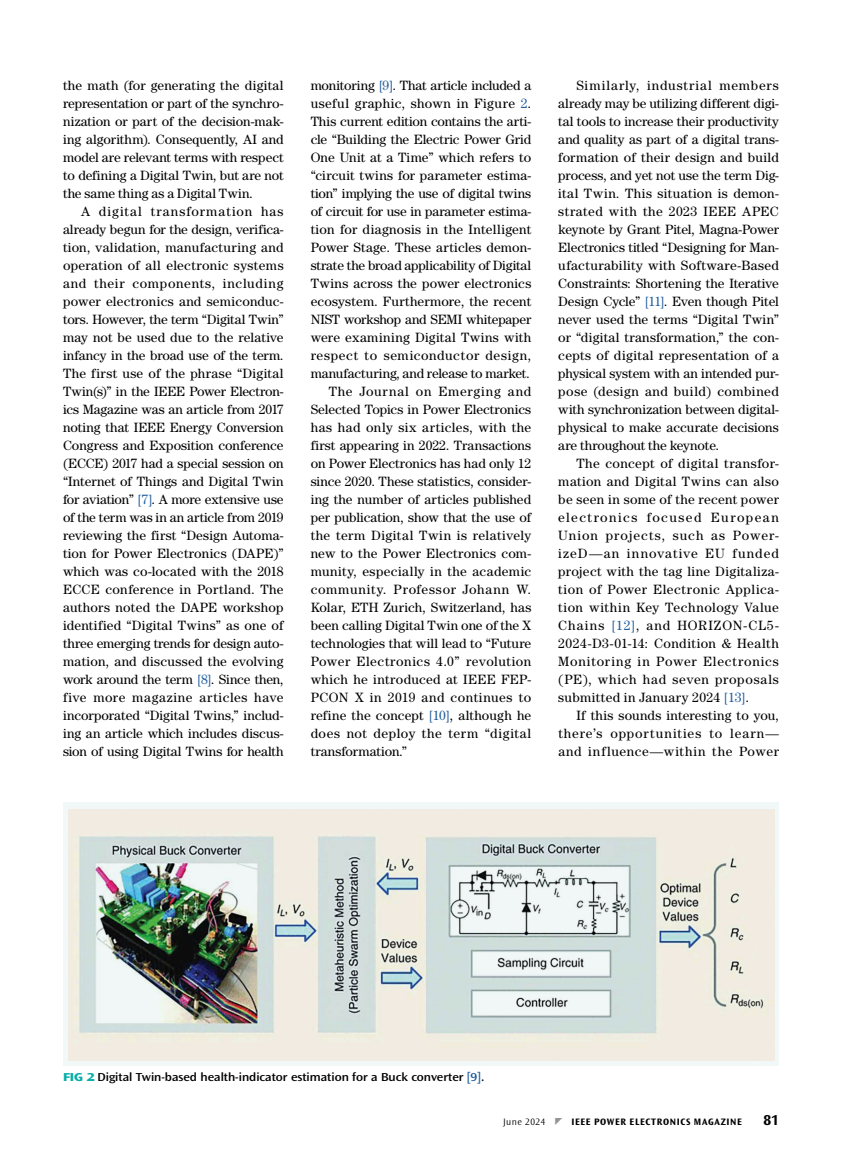
<style>
.page{position:relative;width:851px;height:1161px;background:#fff}
.page>*{position:absolute;margin:0;border:0;box-sizing:border-box;transform-origin:0 0}
.t1{font:700 15px "Ocean Sans Std";color:#000}
.t2{font:13.5px/18px "Century Std";letter-spacing:.01em;color:#000;text-align:justify}
.t3{font:13.5px "Century Std";letter-spacing:.035em;color:#000}
.t4{font:13.5px "Century Std";letter-spacing:.04em;color:#000}
.t5{font:13.5px "Century Std";letter-spacing:-.01em;color:#000}
.t6{font:13.5px "Century Std";letter-spacing:-.015em;color:#000}
.t7{font:13.5px "Century Std";letter-spacing:-.02em;color:#000}
.t8{font:13.5px "Century Std";letter-spacing:.03em;color:#000}
.t9{font:13.5px "Century Std";letter-spacing:.045em;color:#000}
.t10{font:13.5px "Century Std";letter-spacing:.05em;color:#000}
.t11{font:13.5px "Century Std";letter-spacing:.055em;color:#000}
.t12{font:600 expanded 12px "Ocean Sans Std";color:#000;scale:.9 1}
.t13{font:700 9.75px "Ocean Sans Std";letter-spacing:.065em;color:#000}
.t14{font:300 9.75px "Ocean Sans Std";letter-spacing:.05em;color:#000}
.s1{color:#215e9e}
.s2{font-weight:800;color:#08aea9}
</style>
<div class="page">
<div style="left:63px;top:802px;width:715px;height:264px;background:#f1f8f7"></div>
<img style="left:68px;top:809px;width:706px;height:252px">
<p class="t2" style="left:63px;top:76px;width:222px">the math (for generating the digital representation or part of the synchro&shy;nization or part of the decision-mak&shy;ing algorithm). Consequently, AI and model are relevant terms with respect to defining a Digital Twin, but are not the same thing as a Digital Twin.</p>
<p class="t2" style="left:63px;top:202px;width:222px;text-indent:18px">A digital transformation has already begun for the design, verifica&shy;tion, validation, manufacturing and operation of all electronic systems and their components, including power electronics and semiconduc&shy;tors. However, the term “Digital Twin” may not be used due to the relative infancy in the broad use of the term.<br>The first use of the phrase “Digital Twin(s)” in the IEEE Power Electron&shy;ics Magazine was an article from 2017 noting that IEEE Energy Conversion Congress and Exposition conference (ECCE) 2017 had a special session on “Internet of Things and Digital Twin for aviation” <span class="s1">[7]</span>. A more extensive use of the term was in an article from 2019 reviewing the first “Design Automa&shy;tion for Power Electronics (DAPE)” which was co-located with the 2018<br>ECCE conference in Portland. The authors noted the DAPE workshop identified “Digital Twins” as one of three emerging trends for design auto&shy;mation, and discussed the evolving work around the term <span class="s1">[8]</span>. Since then, five more magazine articles have incorporated “Digital Twins,” includ&shy;ing an article which includes discus&shy;sion of using Digital Twins for health</p>
<p class="t6" style="left:310px;top:77px;width:222px">monitoring <span class="s1">[9]</span>. That article included a</p>
<p class="t3" style="left:310px;top:95px;width:222px">useful graphic, shown in Figure <span class="s1">2</span>.</p>
<p class="t2" style="left:310px;top:112px;width:222px">This current edition contains the arti-</p>
<p class="t6" style="left:310px;top:131px;width:222px">cle “Building the Electric Power Grid</p>
<p class="t2" style="left:310px;top:148px;width:222px">One Unit at a Time” which refers to</p>
<p class="t2" style="left:310px;top:166px;width:222px">“circuit twins for parameter estima-</p>
<p class="t2" style="left:310px;top:184px;width:222px">tion” implying the use of digital twins</p>
<p class="t5" style="left:310px;top:203px;width:222px">of circuit for use in parameter estima-</p>
<p class="t2" style="left:310px;top:220px;width:222px">tion for diagnosis in the Intelligent</p>
<p class="t2" style="left:310px;top:238px;width:222px">Power Stage. These articles demon-</p>
<p class="t5" style="left:310px;top:257px;width:222px">strate the broad applicability of Digital</p>
<p class="t2" style="left:310px;top:274px;width:222px">Twins across the power electronics</p>
<p class="t2" style="left:310px;top:292px;width:222px">ecosystem. Furthermore, the recent</p>
<p class="t7" style="left:310px;top:311px;width:222px">NIST workshop and SEMI whitepaper</p>
<p class="t8" style="left:310px;top:329px;width:222px">were examining Digital Twins with</p>
<p class="t9" style="left:310px;top:347px;width:222px">respect to semiconductor design,</p>
<p class="t2" style="left:310px;top:364px;width:221px">manufacturing, and release to market.</p>
<p class="t11" style="left:328px;top:383px;width:204px">The Journal on Emerging and</p>
<p class="t2" style="left:310px;top:400px;width:222px">Selected Topics in Power Electronics</p>
<p class="t4" style="left:310px;top:419px;width:222px">has had only six articles, with the</p>
<p class="t2" style="left:310px;top:436px;width:222px">first appearing in 2022. Transactions</p>
<p class="t2" style="left:310px;top:454px;width:222px">on Power Electronics has had only 12</p>
<p class="t2" style="left:310px;top:472px;width:222px">since 2020. These statistics, consider-</p>
<p class="t2" style="left:310px;top:490px;width:222px">ing the number of articles published</p>
<p class="t2" style="left:310px;top:508px;width:222px">per publication, show that the use of</p>
<p class="t4" style="left:310px;top:527px;width:222px">the term Digital Twin is relatively</p>
<p class="t2" style="left:310px;top:544px;width:222px">new to the Power Electronics com-</p>
<p class="t3" style="left:310px;top:563px;width:222px">munity, especially in the academic</p>
<p class="t10" style="left:310px;top:581px;width:222px">community. Professor Johann W.</p>
<p class="t2" style="left:310px;top:598px;width:222px">Kolar, ETH Zurich, Switzerland, has</p>
<p class="t2" style="left:310px;top:616px;width:222px">been calling Digital Twin one of the X</p>
<p class="t2" style="left:310px;top:634px;width:222px">technologies that will lead to “Future</p>
<p class="t3" style="left:310px;top:653px;width:222px">Power Electronics 4.0” revolution</p>
<p class="t2" style="left:310px;top:670px;width:222px">which he introduced at IEEE FEP-</p>
<p class="t3" style="left:310px;top:689px;width:222px">PCON X in 2019 and continues to</p>
<p class="t2" style="left:310px;top:706px;width:222px">refine the concept <span class="s1">[10]</span>, although he</p>
<p class="t4" style="left:310px;top:725px;width:222px">does not deploy the term “digital</p>
<p class="t2" style="left:310px;top:742px;width:98px">transformation.”</p>
<p class="t2" style="left:558px;top:76px;width:222px;text-indent:18px">Similarly, industrial members already may be utilizing different digi&shy;tal tools to increase their productivity and quality as part of a digital trans&shy;formation of their design and build process, and yet not use the term Dig&shy;ital Twin. This situation is demon&shy;strated with the 2023 IEEE APEC keynote by Grant Pitel, Magna-Power Electronics titled “Designing for Man&shy;ufacturability with Software-Based Constraints: Shortening the Iterative Design Cycle” <span class="s1">[11]</span>. Even though Pitel never used the terms “Digital Twin” or “digital transformation,” the con&shy;cepts of digital representation of a physical system with an intended pur&shy;pose (design and build) combined with synchronization between digital&shy;physical to make accurate decisions are throughout the keynote.</p>
<p class="t2" style="left:558px;top:454px;width:222px;text-indent:18px">The concept of digital transfor&shy;mation and Digital Twins can also be seen in some of the recent power electronics focused European Union projects, such as Power&shy;izeD—an innovative EU funded project with the tag line Digitaliza&shy;tion of Power Electronic Applica&shy;tion within Key Technology Value Chains <span class="s1">[12]</span>, and HORIZON-CL5- 2024-D3-01-14: Condition &amp; Health Monitoring in Power Electronics (PE), which had seven proposals submitted in January 2024 <span class="s1">[13]</span>.</p>
<p class="t2" style="left:558px;top:706px;width:222px;text-indent:18px">If this sounds interesting to you, there’s opportunities to learn— and influence—within the Power</p>
<p class="t12" style="left:63px;top:1070px;width:470px"><span class="s2">FIG 2</span> Digital Twin-based health-indicator estimation for a Buck converter <span class="s1">[9]</span>.</p>
<p class="t14" style="left:503px;top:1116px;width:44px">June 2024</p>
<p class="t13" style="left:571px;top:1116px;width:172px">IEEE POWER ELECTRONICS MAGAZINE</p>
<p class="t1" style="left:763px;top:1112px;width:17px">81</p>
</div>
